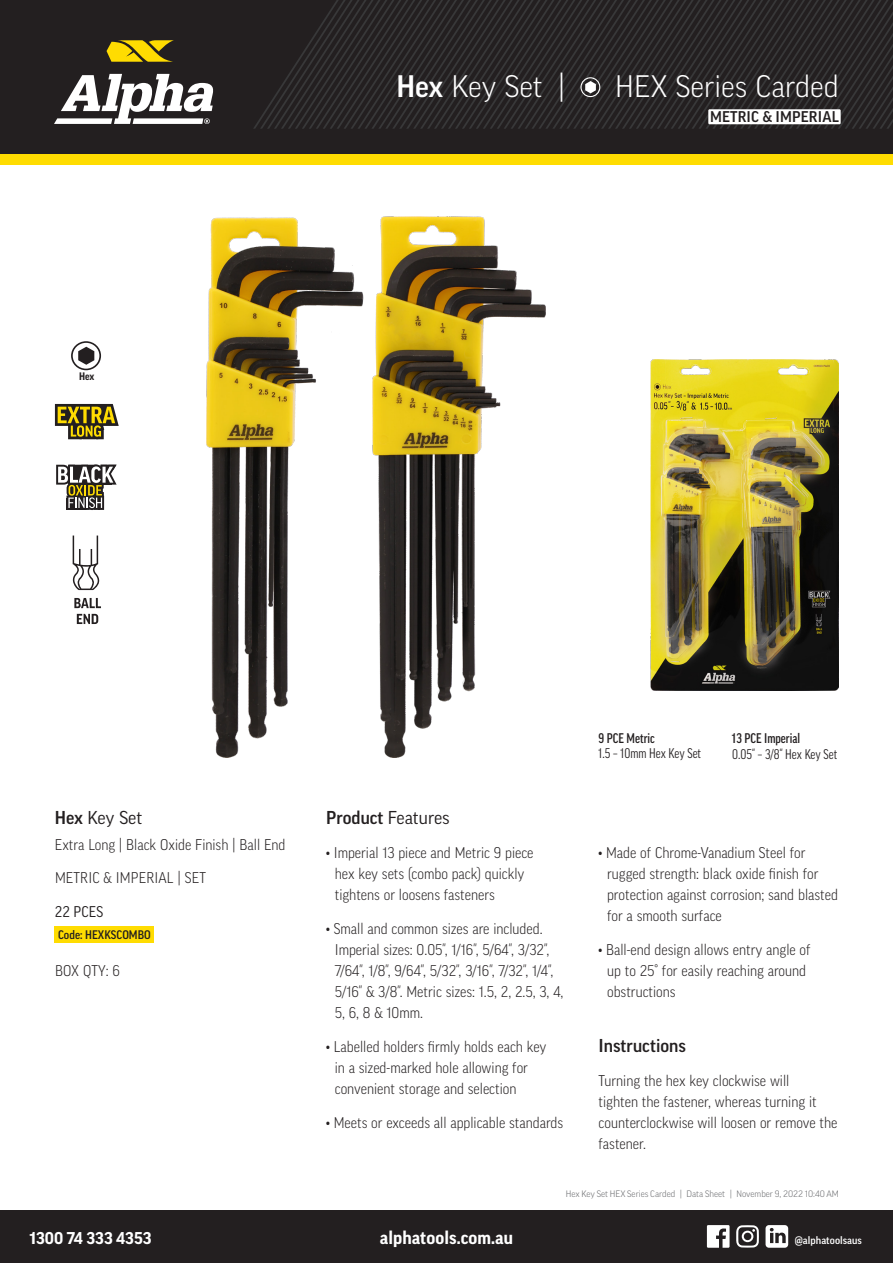
<style>
.page{position:relative;width:893px;height:1263px;background:#fff}
.page>*{position:absolute;margin:0;border:0;box-sizing:border-box;transform-origin:0 0}
.t1{font:300 30px "Good OT";color:#fff}
.t2{font:18px "Good OT";color:#231f20}
.t3{font:700 18px "Good OT";letter-spacing:.005em;color:#fff}
.t4{font:500 18px "Good OT";color:#231f20}
.t5{font:700 16.5px "Good OT";letter-spacing:.005em;color:#fff}
.t6{font:300 15px/21px "Good OT Narr";color:#231f20}
.t7{font:500 15px "Good OT";letter-spacing:.01em;color:#231f20}
.t8{font:15px "Good OT Narr";letter-spacing:.01em;color:#231f20}
.sizes{font:condensed 13.5px/15px "Good OT";color:#231f20}
.Highlighted_text_cod{font:500 12px "Good OT Narr";color:#231f20}
.t9{font:500 10.5px "Good OT";letter-spacing:.005em;color:#fff}
.sizes-2{font:700 10.5px "Good OT Narr";color:#231f20}
.t10{font:300 9px "Good OT";color:#6c6d70}
.s1{font-weight:500}
</style>
<div class="page">
<div style="left:0;top:0;width:893px;height:154px;background:#231f20"></div>
<svg style="left:54px;top:74px;width:160px;height:50px"></svg>
<svg style="left:107px;top:40px;width:67px;height:22px"></svg>
<div style="left:0;top:154px;width:893px;height:11px;background:#ffdc01"></div>
<div style="left:0;top:1210px;width:893px;height:53px;background:#231f20"></div>
<svg style="left:707px;top:1225px;width:22px;height:23px"></svg>
<svg style="left:765px;top:1225px;width:23px;height:23px"></svg>
<svg style="left:736px;top:1225px;width:23px;height:22px"></svg>
<svg style="left:253px;top:0;width:640px;height:129px"></svg>
<div style="left:55px;top:926px;width:99px;height:16px;background:#ffdc01"></div>
<img style="left:207px;top:217px;width:338px;height:541px">
<img style="left:651px;top:359px;width:188px;height:331px">
<svg style="left:74px;top:598px;width:27px;height:10px"></svg>
<svg style="left:77px;top:614px;width:21px;height:10px"></svg>
<svg style="left:73px;top:535px;width:27px;height:55px"></svg>
<svg style="left:56px;top:464px;width:61px;height:46px"></svg>
<svg style="left:55px;top:404px;width:64px;height:35px"></svg>
<svg style="left:71px;top:341px;width:30px;height:29px"></svg>
<p class="sizes-2" style="left:79px;top:371px;width:17px">Hex</p>
<h1 class="t1" style="left:396px;top:70px;width:171px"><span class="s1">Hex</span> Key Set |</h1>
<h1 class="t1" style="left:615px;top:70px;width:225px">HEX Series Carded</h1>
<p class="t7" style="left:710px;top:109px;width:130px">METRIC &amp; IMPERIAL</p>
<p class="t2" style="left:55px;top:808px;width:89px"><span class="s1">Hex</span> Key Set</p>
<p class="t6" style="left:55px;top:834px;width:232px">Extra Long | Black Oxide Finish | Ball End</p>
<p class="t6" style="left:55px;top:868px;width:152px">METRIC &amp; IMPERIAL | SET</p>
<p class="t8" style="left:55px;top:904px;width:50px">22 PCES</p>
<p class="Highlighted_text_cod" style="left:58px;top:928px;width:94px">Code: HEXKSCOMBO</p>
<p class="t6" style="left:55px;top:960px;width:66px">BOX QTY: 6</p>
<p class="t2" style="left:326px;top:808px;width:125px"><span class="s1">Product</span> Features</p>
<p class="t6" style="left:335px;top:842px;width:200px;text-indent:-9px">• Imperial 13 piece and Metric 9 piece hex key sets (combo pack) quickly tightens or loosens fasteners</p>
<p class="t6" style="left:335px;top:918px;width:230px;text-indent:-9px">• Small and common sizes are included.<br>Imperial sizes: 0.05″, 1/16″, 5/64″, 3/32″, 7/64″, 1/8″, 9/64″, 5/32″, 3/16″, 7/32″, 1/4″, 5/16″ &amp; 3/8″. Metric sizes: 1.5, 2, 2.5, 3, 4, 5, 6, 8 &amp; 10mm.</p>
<p class="t6" style="left:335px;top:1036px;width:213px;text-indent:-9px">• Labelled holders firmly holds each key in a sized-marked hole allowing for convenient storage and selection</p>
<p class="t6" style="left:326px;top:1112px;width:239px">• Meets or exceeds all applicable standards</p>
<p class="sizes" style="left:599px;top:730px;width:104px"><span class="s1">9 PCE Metric<br></span>1.5 – 10mm Hex Key Set</p>
<p class="sizes" style="left:732px;top:730px;width:107px;line-height:16.5px"><span class="s1">13 PCE Imperial<br></span>0.05″ – 3/8″ Hex Key Set</p>
<p class="t6" style="left:607px;top:842px;width:232px;text-indent:-9px">• Made of Chrome-Vanadium Steel for rugged strength: black oxide finish for protection against corrosion; sand blasted for a smooth surface</p>
<p class="t6" style="left:607px;top:939px;width:205px;text-indent:-9px">• Ball-end design allows entry angle of up to 25° for easily reaching around obstructions</p>
<p class="t4" style="left:599px;top:1035px;width:89px">Instructions</p>
<p class="t6" style="left:599px;top:1070px;width:240px">Turning the hex key clockwise will<br>tighten the fastener, whereas turning it counterclockwise will loosen or remove the fastener.</p>
<p class="t10" style="left:566px;top:1189px;width:275px">Hex Key Set HEX Series Carded | Data Sheet | November 9, 2022 10:40 AM</p>
<p class="t5" style="left:30px;top:1229px;width:124px">1300 74 333 4353</p>
<p class="t3" style="left:380px;top:1227px;width:135px">alphatools.com.au</p>
<p class="t9" style="left:795px;top:1234px;width:69px">@alphatoolsaus</p>
</div>
